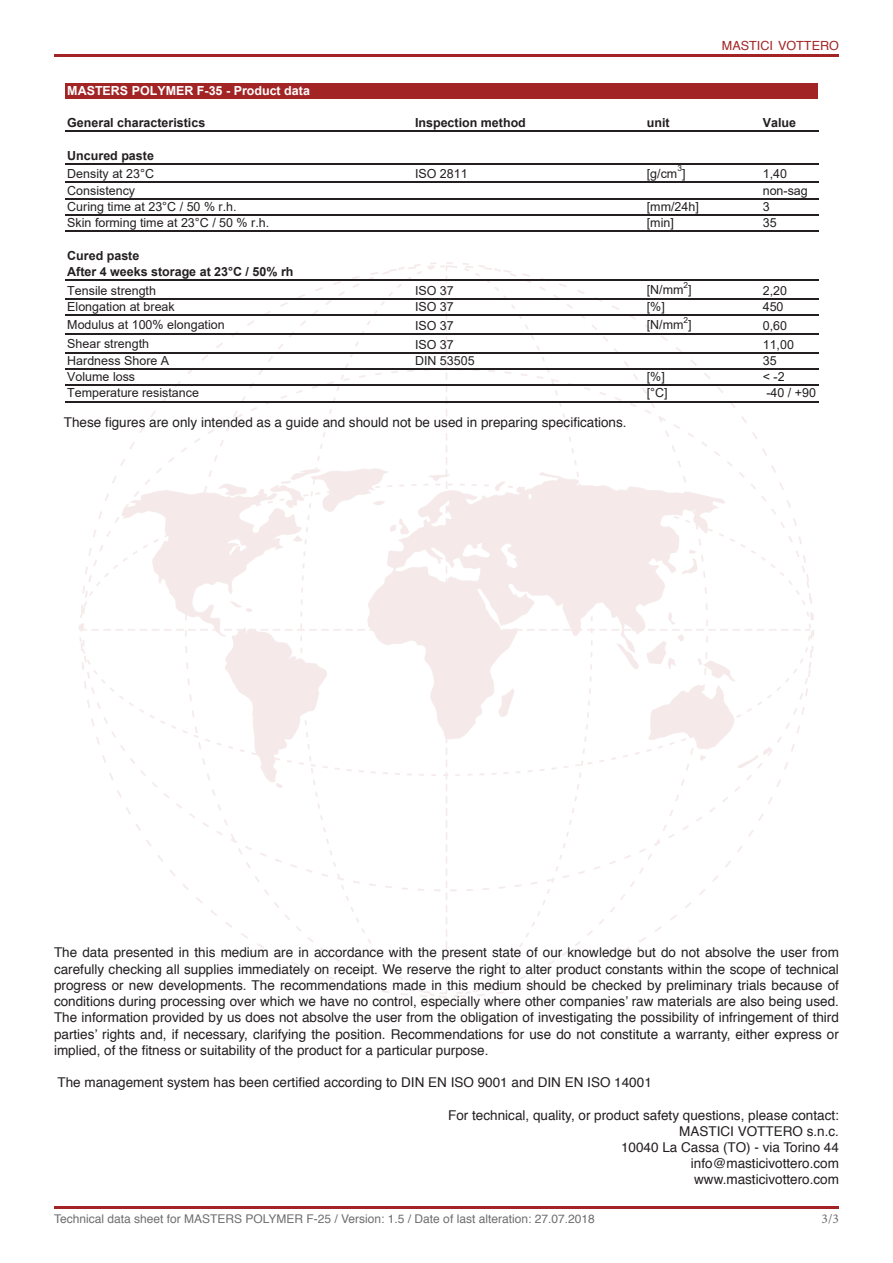
<style>
.page{position:relative;width:893px;height:1263px;background:#fff}
.page>*{position:absolute;margin:0;border:0;box-sizing:border-box;transform-origin:0 0}
.t1{font:13.5px/16.2px "Helvetica";color:#231f20;text-align:justify}
.t2{font:13.5px "Minion Pro";color:#6e6e6e}
.t3{font:12.6px "Helvetica";color:#a22425}
.t4{font:12.45px/18.8px "Arial";color:#231f20}
.t5{font:700 12.45px/16.4px "Arial";color:#231f20}
.t6{font:700 12.45px "Arial";color:#fff}
.t7{font:12px "Helvetica";color:#6e6e6e}
.t8{font:8.25px "Arial";color:#231f20}
.s1{font-weight:700}
</style>
<div class="page">
<img style="left:65px;top:262px;width:754px;height:736px">
<div style="left:66px;top:83px;width:752px;height:16px;background:#a22425"></div>
<hr style="left:65px;top:131px;width:753px;height:1px;background:#231f20">
<hr style="left:65px;top:163px;width:753px;height:1px;background:#231f20">
<hr style="left:65px;top:182px;width:753px;height:1px;background:#231f20">
<hr style="left:65px;top:198px;width:753px;height:1px;background:#231f20">
<hr style="left:65px;top:215px;width:753px;height:1px;background:#231f20">
<hr style="left:65px;top:231px;width:753px;height:1px;background:#231f20">
<hr style="left:65px;top:280px;width:753px;height:1px;background:#231f20">
<hr style="left:65px;top:298px;width:753px;height:1px;background:#231f20">
<hr style="left:65px;top:315px;width:753px;height:1px;background:#231f20">
<hr style="left:65px;top:333px;width:753px;height:1px;background:#231f20">
<hr style="left:65px;top:352px;width:753px;height:1px;background:#231f20">
<hr style="left:65px;top:368px;width:753px;height:1px;background:#231f20">
<hr style="left:65px;top:385px;width:753px;height:1px;background:#231f20">
<hr style="left:65px;top:401px;width:753px;height:1px;background:#231f20">
<hr style="left:54px;top:1206px;width:785px;height:3px;background:#a22425">
<hr style="left:54px;top:54px;width:785px;height:3px;background:#a22425">
<p class="t3" style="left:722px;top:36px;width:119px">MASTICI VOTTERO</p>
<p class="t6" style="left:67px;top:81px;width:244px">MASTERS POLYMER F-35 - Product data</p>
<p class="t5" style="left:67px;top:115px;width:140px">General characteristics</p>
<p class="t5" style="left:415px;top:115px;width:112px">Inspection method</p>
<p class="t5" style="left:647px;top:115px;width:24px">unit</p>
<p class="t5" style="left:763px;top:115px;width:35px">Value</p>
<p class="t4" style="left:67px;top:146px;width:88px"><span class="s1">Uncured paste<br></span>Density at 23°C</p>
<p class="t8" style="left:677px;top:163px;width:6px">3</p>
<p class="t4" style="left:415px;top:165px;width:54px">ISO 2811</p>
<p class="t4" style="left:647px;top:164px;width:40px">[g/cm ]</p>
<p class="t4" style="left:763px;top:165px;width:26px">1,40</p>
<p class="t4" style="left:67px;top:181px;width:69px">Consistency</p>
<p class="t4" style="left:763px;top:181px;width:47px">non-sag</p>
<p class="t4" style="left:67px;top:197px;width:171px">Curing time at 23°C / 50 % r.h.</p>
<p class="t4" style="left:647px;top:197px;width:54px">[mm/24h]</p>
<p class="t4" style="left:763px;top:197px;width:8px">3</p>
<p class="t4" style="left:67px;top:213px;width:203px">Skin forming time at 23°C / 50 % r.h.</p>
<p class="t4" style="left:647px;top:213px;width:29px">[min]</p>
<p class="t4" style="left:763px;top:213px;width:15px">35</p>
<p class="t5" style="left:67px;top:247px;width:228px">Cured paste<br>After 4 weeks storage at 23°C / 50% rh</p>
<p class="t4" style="left:67px;top:281px;width:90px">Tensile strength</p>
<p class="t4" style="left:415px;top:281px;width:40px">ISO 37</p>
<p class="t4" style="left:647px;top:280px;width:46px">[N/mm ]</p>
<p class="t8" style="left:683px;top:279px;width:6px">2</p>
<p class="t4" style="left:763px;top:281px;width:26px">2,20</p>
<p class="t4" style="left:67px;top:297px;width:109px">Elongation at break</p>
<p class="t4" style="left:415px;top:297px;width:40px">ISO 37</p>
<p class="t4" style="left:647px;top:297px;width:20px">[%]</p>
<p class="t4" style="left:763px;top:297px;width:22px">450</p>
<p class="t4" style="left:67px;top:315px;width:159px">Modulus at 100% elongation</p>
<p class="t4" style="left:415px;top:316px;width:40px">ISO 37</p>
<p class="t4" style="left:647px;top:315px;width:46px">[N/mm ]</p>
<p class="t8" style="left:683px;top:314px;width:6px">2</p>
<p class="t4" style="left:763px;top:316px;width:26px">0,60</p>
<p class="t4" style="left:67px;top:334px;width:83px">Shear strength</p>
<p class="t4" style="left:415px;top:335px;width:40px">ISO 37</p>
<p class="t4" style="left:763px;top:335px;width:33px">11,00</p>
<p class="t4" style="left:67px;top:351px;width:103px">Hardness Shore A</p>
<p class="t4" style="left:415px;top:351px;width:61px">DIN 53505</p>
<p class="t4" style="left:763px;top:351px;width:15px">35</p>
<p class="t4" style="left:67px;top:367px;width:69px">Volume loss</p>
<p class="t4" style="left:647px;top:367px;width:20px">[%]</p>
<p class="t4" style="left:763px;top:367px;width:23px">&lt; -2</p>
<p class="t4" style="left:67px;top:384px;width:133px">Temperature resistance</p>
<p class="t4" style="left:647px;top:384px;width:22px">[°C]</p>
<p class="t4" style="left:766px;top:384px;width:51px">-40 / +90</p>
<p class="t1" style="left:64px;top:415px;width:564px">These figures are only intended as a guide and should not be used in preparing specifications.</p>
<p class="t1" style="left:54px;top:945px;width:786px">The data presented in this medium are in accordance with the present state of our knowledge but do not absolve the user from carefully checking all supplies immediately on receipt. We reserve the right to alter product constants within the scope of technical progress or new developments. The recommendations made in this medium should be checked by preliminary trials because of conditions during processing over which we have no control, especially where other companies’ raw materials are also being used.<br>The information provided by us does not absolve the user from the obligation of investigating the possibility of infringement of third parties’ rights and, if necessary, clarifying the position. Recommendations for use do not constitute a warranty, either express or implied, of the fitness or suitability of the product for a particular purpose.</p>
<p class="t1" style="left:58px;top:1075px;width:596px">The management system has been certified according to DIN EN ISO 9001 and DIN EN ISO 14001</p>
<p class="t1" style="left:448px;top:1107px;width:392px">For technical, quality, or product safety questions, please contact:</p>
<p class="t1" style="left:679px;top:1123px;width:161px">MASTICI VOTTERO s.n.c.</p>
<p class="t1" style="left:621px;top:1139px;width:219px">10040 La Cassa (TO) - via Torino 44</p>
<p class="t1" style="left:691px;top:1156px;width:149px">info@masticivottero.com</p>
<p class="t1" style="left:694px;top:1172px;width:146px">www.masticivottero.com</p>
<p class="t7" style="left:54px;top:1209px;width:542px">Technical data sheet for MASTERS POLYMER F-25 / Version: 1.5 / Date of last alteration: 27.07.2018</p>
<p class="t2" style="left:821px;top:1210px;width:19px">3/3</p>
</div>
